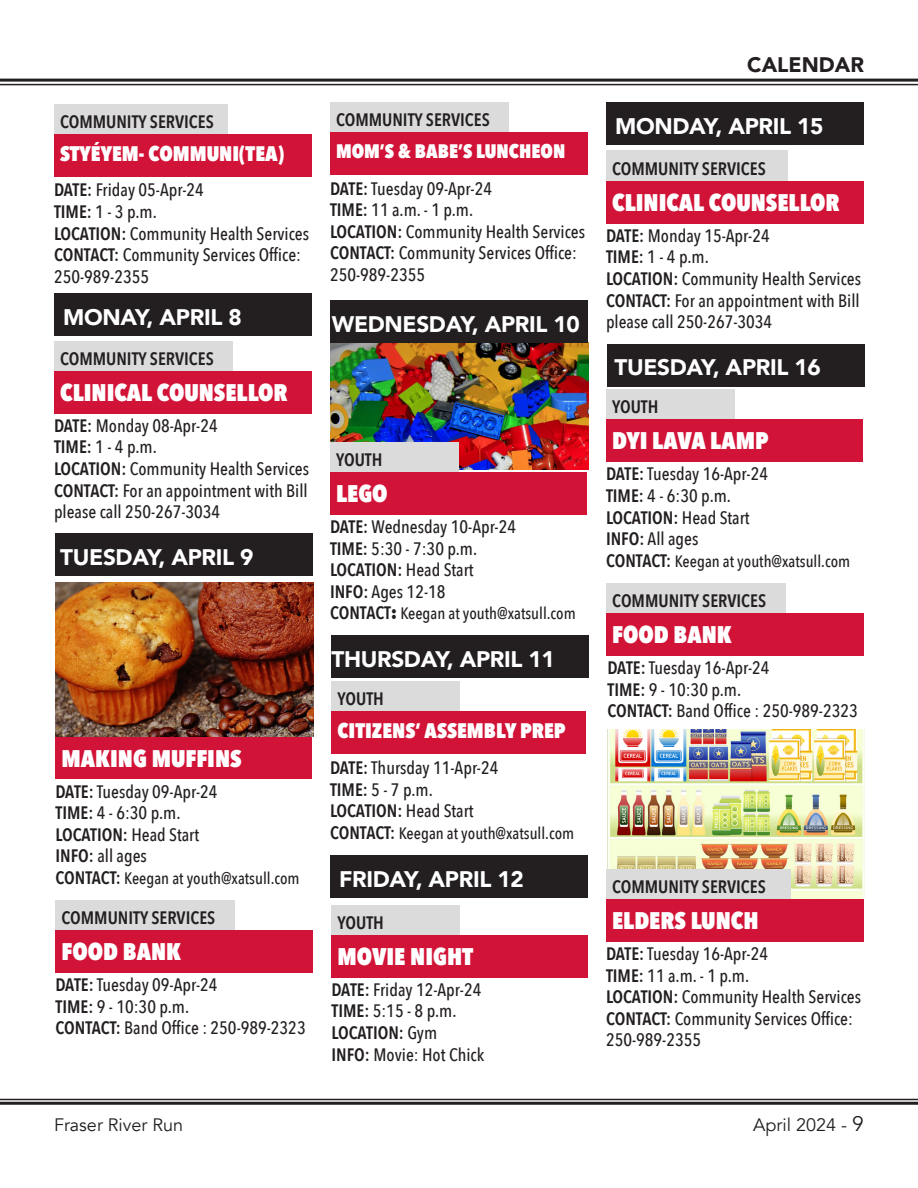
<style>
.page{position:relative;width:918px;height:1188px;background:#fff}
.page>*{position:absolute;margin:0;border:0;box-sizing:border-box;transform-origin:0 0}
.t1{font:800 24px "Avenir Next Condensed";color:#fff}
.t2{font:900 22.5px "Avenir";letter-spacing:-.015em;color:#fff}
.t3{font:800 21px "Avenir Next Condensed";color:#fff}
.t4{font:900 21px "Avenir";color:#231f20}
.t5{font:800 19.5px "Avenir Next Condensed";color:#fff}
.t6{font:500 18px/21.6px "Avenir Next Condensed";color:#231f20}
.t7{font:600 18px "Avenir Next Condensed";color:#231f20}
.t8{font:18px "Avenir";color:#231f20}
.t9{font:500 16.5px "Avenir Next Condensed";color:#231f20}
.s1{font-weight:600}
.s2{font-weight:500}
.s3{font-weight:600;font-size:18px}
.s4{font-weight:800;font-size:18px}
.s5{font-size:21px}
</style>
<div class="page">
<img style="left:330px;top:343px;width:258px;height:126px">
<img style="left:607px;top:729px;width:258px;height:169px">
<hr style="left:0;top:79px;width:918px;height:3px;background:#231f20">
<hr style="left:0;top:84px;width:918px;height:1px;background:#231f20">
<hr style="left:0;top:1099px;width:918px;height:1px;background:#231f20">
<hr style="left:0;top:1102px;width:918px;height:3px;background:#231f20">
<div style="left:54px;top:294px;width:258px;height:42px;background:#231f20"></div>
<div style="left:56px;top:533px;width:258px;height:42px;background:#231f20"></div>
<div style="left:330px;top:300px;width:258px;height:43px;background:#231f20"></div>
<div style="left:332px;top:635px;width:258px;height:42px;background:#231f20"></div>
<div style="left:330px;top:856px;width:258px;height:42px;background:#231f20"></div>
<div style="left:606px;top:103px;width:258px;height:42px;background:#231f20"></div>
<div style="left:607px;top:344px;width:258px;height:42px;background:#231f20"></div>
<div style="left:54px;top:104px;width:174px;height:30px;background:#dbdbdb"></div>
<div style="left:54px;top:134px;width:258px;height:43px;background:#d11337"></div>
<div style="left:54px;top:341px;width:179px;height:30px;background:#dbdbdb"></div>
<div style="left:54px;top:371px;width:258px;height:43px;background:#d11337"></div>
<svg style="left:56px;top:736px;width:128px;height:1px"></svg>
<div style="left:56px;top:737px;width:256px;height:42px;background:#d11337"></div>
<div style="left:56px;top:900px;width:179px;height:30px;background:#dbdbdb"></div>
<div style="left:56px;top:930px;width:258px;height:43px;background:#d11337"></div>
<div style="left:330px;top:442px;width:128px;height:30px;background:#dbdbdb"></div>
<div style="left:330px;top:472px;width:256px;height:43px;background:#d11337"></div>
<div style="left:332px;top:681px;width:128px;height:30px;background:#dbdbdb"></div>
<div style="left:332px;top:711px;width:254px;height:43px;background:#d11337"></div>
<div style="left:332px;top:905px;width:128px;height:30px;background:#dbdbdb"></div>
<div style="left:332px;top:935px;width:256px;height:43px;background:#d11337"></div>
<div style="left:606px;top:151px;width:181px;height:30px;background:#dbdbdb"></div>
<div style="left:606px;top:181px;width:258px;height:43px;background:#d11337"></div>
<div style="left:606px;top:389px;width:128px;height:30px;background:#dbdbdb"></div>
<div style="left:606px;top:419px;width:256px;height:43px;background:#d11337"></div>
<div style="left:606px;top:869px;width:185px;height:30px;background:#dbdbdb"></div>
<div style="left:606px;top:899px;width:258px;height:43px;background:#d11337"></div>
<div style="left:606px;top:583px;width:180px;height:30px;background:#dbdbdb"></div>
<div style="left:606px;top:613px;width:258px;height:43px;background:#d11337"></div>
<img style="left:56px;top:583px;width:258px;height:153px">
<div style="left:330px;top:102px;width:179px;height:30px;background:#dbdbdb"></div>
<div style="left:330px;top:132px;width:258px;height:43px;background:#d11337"></div>
<p class="t7" style="left:60px;top:106px;width:155px">COMMUNITY SERVICES</p>
<p class="t3" style="left:60px;top:140px;width:225px">STYÉYEM- COMMUNI(TEA)</p>
<p class="t6" style="left:54px;top:179px;width:151px"><span class="s1">DATE:</span> Friday 05-Apr-24</p>
<p class="t6" style="left:54px;top:201px;width:104px"><span class="s1">TIME:</span> 1 - 3 p.m.</p>
<p class="t6" style="left:54px;top:222px;width:257px"><span class="s1">LOCATION:</span> Community Health Services</p>
<p class="t6" style="left:54px;top:244px;width:249px"><span class="s1">CONTACT:</span> Community Services Office:<br>250-989-2355</p>
<p class="t2" style="left:63px;top:298px;width:180px">MONAY, APRIL 8</p>
<p class="t7" style="left:60px;top:343px;width:155px">COMMUNITY SERVICES</p>
<p class="t1" style="left:60px;top:378px;width:229px">CLINICAL COUNSELLOR</p>
<p class="t6" style="left:54px;top:415px;width:165px"><span class="s1">DATE:</span> Monday 08-Apr-24</p>
<p class="t6" style="left:54px;top:436px;width:104px"><span class="s1">TIME:</span> 1 - 4 p.m.</p>
<p class="t6" style="left:54px;top:458px;width:257px"><span class="s1">LOCATION:</span> Community Health Services</p>
<p class="t6" style="left:54px;top:480px;width:255px"><span class="s1">CONTACT:</span> For an appointment with Bill please call 250-267-3034</p>
<p class="t2" style="left:60px;top:538px;width:195px">TUESDAY, APRIL 9</p>
<p class="t1" style="left:62px;top:743px;width:182px">MAKING MUFFINS</p>
<p class="t6" style="left:56px;top:780px;width:164px"><span class="s1">DATE:</span> Tuesday 09-Apr-24</p>
<p class="t6" style="left:56px;top:802px;width:127px"><span class="s1">TIME:</span> 4 - 6:30 p.m.</p>
<p class="t7" style="left:56px;top:819px;width:145px">LOCATION: <span class="s2">Head Start</span></p>
<p class="t6" style="left:56px;top:845px;width:93px"><span class="s1">INFO:</span> all ages</p>
<p class="t9" style="left:56px;top:868px;width:246px"><span class="s3">CONTACT:</span> Keegan at youth@xatsull.com</p>
<p class="t7" style="left:62px;top:902px;width:155px">COMMUNITY SERVICES</p>
<p class="t1" style="left:62px;top:937px;width:121px">FOOD BANK</p>
<p class="t6" style="left:56px;top:974px;width:164px"><span class="s1">DATE:</span> Tuesday 09-Apr-24</p>
<p class="t6" style="left:56px;top:995px;width:135px"><span class="s1">TIME:</span> 9 - 10:30 p.m.</p>
<p class="t6" style="left:56px;top:1017px;width:252px"><span class="s1">CONTACT:</span> Band Office : 250-989-2323</p>
<p class="t7" style="left:336px;top:104px;width:155px">COMMUNITY SERVICES</p>
<p class="t5" style="left:336px;top:139px;width:231px">MOM’S &amp; BABE’S LUNCHEON</p>
<p class="t6" style="left:330px;top:177px;width:164px"><span class="s1">DATE:</span> Tuesday 09-Apr-24</p>
<p class="t6" style="left:330px;top:199px;width:145px"><span class="s1">TIME:</span> 11 a.m. - 1 p.m.</p>
<p class="t6" style="left:330px;top:221px;width:257px"><span class="s1">LOCATION:</span> Community Health Services</p>
<p class="t6" style="left:330px;top:242px;width:249px"><span class="s1">CONTACT:</span> Community Services Office:<br>250-989-2355</p>
<p class="t2" style="left:332px;top:305px;width:250px">WEDNESDAY, APRIL 10</p>
<p class="t7" style="left:336px;top:444px;width:48px">YOUTH</p>
<p class="t1" style="left:336px;top:479px;width:53px">LEGO</p>
<p class="t6" style="left:330px;top:516px;width:188px"><span class="s1">DATE:</span> Wednesday 10-Apr-24</p>
<p class="t6" style="left:330px;top:537px;width:149px"><span class="s1">TIME:</span> 5:30 - 7:30 p.m.</p>
<p class="t7" style="left:330px;top:554px;width:145px">LOCATION: <span class="s2">Head Start</span></p>
<p class="t6" style="left:330px;top:581px;width:117px"><span class="s1">INFO:</span> Ages 12-18</p>
<p class="t9" style="left:330px;top:604px;width:247px"><span class="s3">CONTACT</span><span class="s4">:</span> Keegan at youth@xatsull.com</p>
<p class="t2" style="left:332px;top:639px;width:225px">THURSDAY, APRIL 11</p>
<p class="t7" style="left:338px;top:683px;width:48px">YOUTH</p>
<p class="t3" style="left:338px;top:718px;width:230px">CITIZENS’ ASSEMBLY PREP</p>
<p class="t6" style="left:330px;top:757px;width:170px"><span class="s1">DATE:</span> Thursday 11-Apr-24</p>
<p class="t6" style="left:330px;top:779px;width:104px"><span class="s1">TIME:</span> 5 - 7 p.m.</p>
<p class="t7" style="left:330px;top:795px;width:145px">LOCATION: <span class="s2">Head Start</span></p>
<p class="t9" style="left:330px;top:823px;width:246px"><span class="s3">CONTACT:</span> Keegan at youth@xatsull.com</p>
<p class="t2" style="left:339px;top:860px;width:186px">FRIDAY, APRIL 12</p>
<p class="t7" style="left:338px;top:907px;width:48px">YOUTH</p>
<p class="t1" style="left:338px;top:941px;width:137px">MOVIE NIGHT</p>
<p class="t6" style="left:332px;top:979px;width:151px"><span class="s1">DATE:</span> Friday 12-Apr-24</p>
<p class="t6" style="left:332px;top:1000px;width:127px"><span class="s1">TIME:</span> 5:15 - 8 p.m.</p>
<p class="t7" style="left:332px;top:1017px;width:107px">LOCATION: <span class="s2">Gym</span></p>
<p class="t6" style="left:332px;top:1043px;width:154px"><span class="s1">INFO:</span> Movie: Hot Chick</p>
<p class="t4" style="left:747px;top:47px;width:118px">CALENDAR</p>
<p class="t2" style="left:615px;top:107px;width:210px">MONDAY, APRIL 15</p>
<p class="t7" style="left:612px;top:153px;width:155px">COMMUNITY SERVICES</p>
<p class="t1" style="left:612px;top:187px;width:229px">CLINICAL COUNSELLOR</p>
<p class="t6" style="left:606px;top:225px;width:165px"><span class="s1">DATE:</span> Monday 15-Apr-24</p>
<p class="t6" style="left:606px;top:246px;width:104px"><span class="s1">TIME:</span> 1 - 4 p.m.</p>
<p class="t6" style="left:606px;top:268px;width:257px"><span class="s1">LOCATION:</span> Community Health Services</p>
<p class="t6" style="left:606px;top:289px;width:255px"><span class="s1">CONTACT:</span> For an appointment with Bill please call 250-267-3034</p>
<p class="t2" style="left:615px;top:348px;width:208px">TUESDAY, APRIL 16</p>
<p class="t7" style="left:612px;top:392px;width:48px">YOUTH</p>
<p class="t1" style="left:612px;top:426px;width:158px">DYI LAVA LAMP</p>
<p class="t6" style="left:606px;top:463px;width:164px"><span class="s1">DATE:</span> Tuesday 16-Apr-24</p>
<p class="t6" style="left:606px;top:485px;width:127px"><span class="s1">TIME:</span> 4 - 6:30 p.m.</p>
<p class="t7" style="left:606px;top:502px;width:145px">LOCATION: <span class="s2">Head Start</span></p>
<p class="t6" style="left:606px;top:528px;width:94px"><span class="s1">INFO:</span> All ages</p>
<p class="t9" style="left:606px;top:551px;width:246px"><span class="s3">CONTACT:</span> Keegan at youth@xatsull.com</p>
<p class="t7" style="left:612px;top:585px;width:155px">COMMUNITY SERVICES</p>
<p class="t1" style="left:612px;top:620px;width:121px">FOOD BANK</p>
<p class="t6" style="left:608px;top:657px;width:164px"><span class="s1">DATE:</span> Tuesday 16-Apr-24</p>
<p class="t6" style="left:608px;top:679px;width:135px"><span class="s1">TIME:</span> 9 - 10:30 p.m.</p>
<p class="t6" style="left:608px;top:700px;width:252px"><span class="s1">CONTACT:</span> Band Office : 250-989-2323</p>
<p class="t7" style="left:612px;top:871px;width:155px">COMMUNITY SERVICES</p>
<p class="t1" style="left:612px;top:906px;width:148px">ELDERS LUNCH</p>
<p class="t6" style="left:606px;top:943px;width:164px"><span class="s1">DATE:</span> Tuesday 16-Apr-24</p>
<p class="t6" style="left:606px;top:964px;width:145px"><span class="s1">TIME:</span> 11 a.m. - 1 p.m.</p>
<p class="t6" style="left:606px;top:986px;width:257px"><span class="s1">LOCATION:</span> Community Health Services</p>
<p class="t6" style="left:606px;top:1008px;width:249px"><span class="s1">CONTACT:</span> Community Services Office:<br>250-989-2355</p>
<p class="t8" style="left:54px;top:1114px;width:131px">Fraser River Run</p>
<p class="t8" style="left:753px;top:1114px;width:112px">April 2024 - <span class="s5">9</span></p>
</div>
